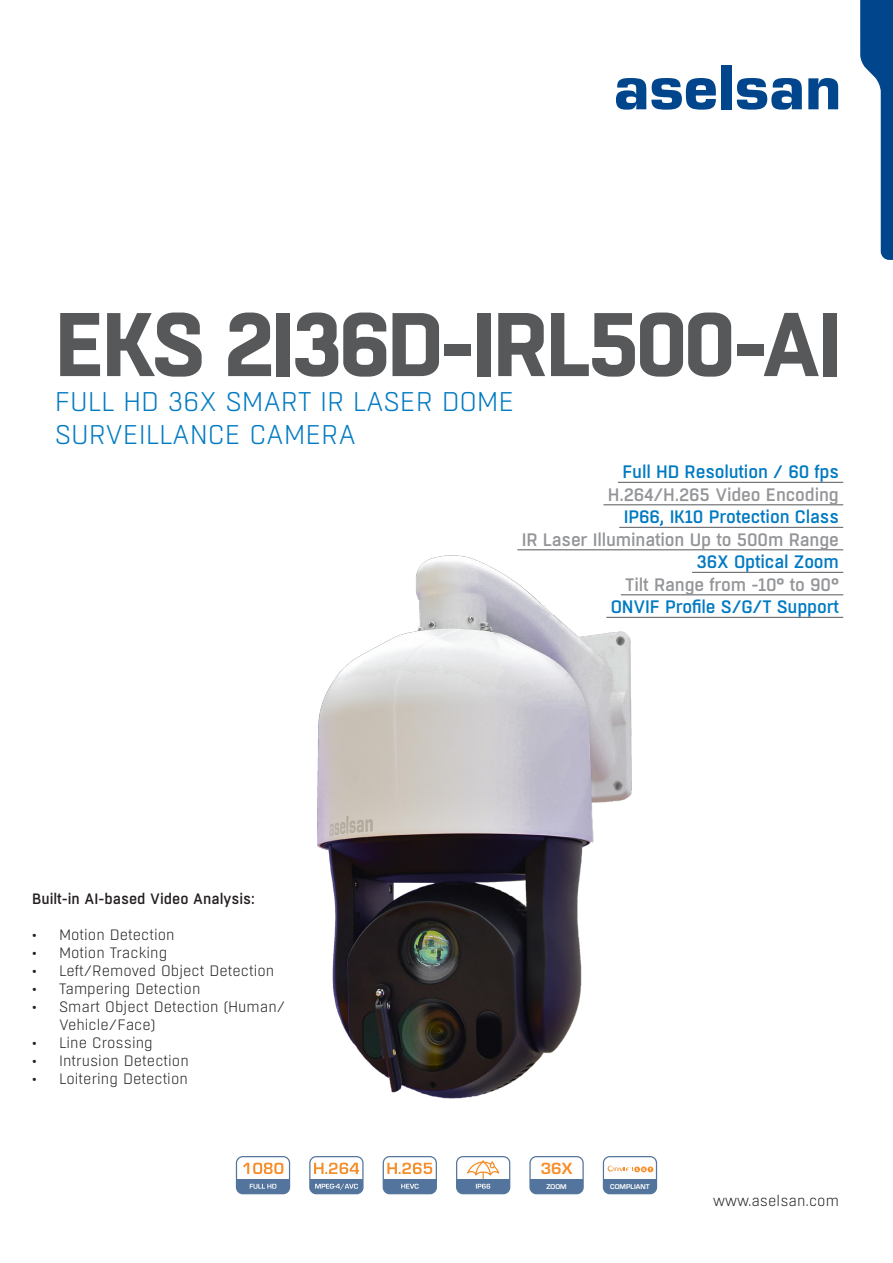
<style>
.page{position:relative;width:893px;height:1263px;background:#fff}
.page>*{position:absolute;margin:0;border:0;box-sizing:border-box;transform-origin:0 0}
.t1{font:700 90px "Boxed";letter-spacing:-.04em;color:#57585a}
.t2{font:300 27px "Boxed";letter-spacing:-.005em;color:#007ac2}
.t3{font:500 18px "Boxed";letter-spacing:-.01em;color:#007ac2}
.t4{font:500 18px "Boxed";letter-spacing:-.01em;color:#939598}
.baslik{font:700 16.8px "Eurostile";color:#f68d28}
.t5{font:300 15px/18px "Boxed";color:#231f20}
.t6{font:500 15px "Boxed";color:#231f20}
.baslik-2{font:700 7.2px "Eurostile";color:#fff}
</style>
<div class="page">
<svg style="left:616px;top:78px;width:100px;height:32px"></svg>
<div style="left:721px;top:65px;width:10px;height:44px;background:#01468c"></div>
<svg style="left:737px;top:78px;width:65px;height:32px"></svg>
<svg style="left:808px;top:78px;width:30px;height:31px"></svg>
<svg style="left:860px;top:0;width:33px;height:260px"></svg>
<img style="left:317px;top:549px;width:344px;height:550px">
<div style="left:236px;top:1179px;width:54px;height:14px;background:#53749c"></div>
<div style="left:236px;top:1156px;width:54px;height:38px;border:1px solid #53749c;border-radius:6px"></div>
<svg style="left:243px;top:1163px;width:40px;height:11px"></svg>
<svg style="left:250px;top:1184px;width:26px;height:5px"></svg>
<div style="left:457px;top:1179px;width:53px;height:14px;background:#53749c"></div>
<div style="left:456px;top:1156px;width:54px;height:38px;border:1px solid #53749c;border-radius:6px"></div>
<svg style="left:467px;top:1160px;width:33px;height:29px"></svg>
<div style="left:310px;top:1179px;width:53px;height:14px;background:#53749c"></div>
<div style="left:309px;top:1156px;width:55px;height:38px;border:1px solid #53749c;border-radius:6px"></div>
<svg style="left:315px;top:1184px;width:43px;height:6px"></svg>
<svg style="left:314px;top:1163px;width:45px;height:11px"></svg>
<div style="left:383px;top:1179px;width:53px;height:14px;background:#53749c"></div>
<div style="left:383px;top:1156px;width:54px;height:38px;border:1px solid #53749c;border-radius:6px"></div>
<svg style="left:401px;top:1184px;width:18px;height:5px"></svg>
<svg style="left:387px;top:1163px;width:45px;height:11px"></svg>
<div style="left:530px;top:1179px;width:53px;height:14px;background:#53749c"></div>
<div style="left:529px;top:1156px;width:55px;height:38px;border:1px solid #53749c;border-radius:6px"></div>
<div style="left:603px;top:1179px;width:53px;height:14px;background:#53749c"></div>
<div style="left:603px;top:1156px;width:54px;height:38px;border:1px solid #53749c;border-radius:6px"></div>
<hr style="left:618px;top:482px;width:225px;height:1px;background:#57585a">
<hr style="left:603px;top:505px;width:240px;height:1px;background:#57585a">
<hr style="left:619px;top:527px;width:224px;height:1px;background:#57585a">
<hr style="left:517px;top:550px;width:326px;height:1px;background:#57585a">
<hr style="left:692px;top:572px;width:151px;height:1px;background:#57585a">
<hr style="left:621px;top:595px;width:222px;height:1px;background:#57585a">
<hr style="left:606px;top:617px;width:237px;height:1px;background:#57585a">
<svg style="left:608px;top:1165px;width:45px;height:7px"></svg>
<p class="t1" style="left:55px;top:284px;width:788px">EKS 2I36D-IRL500-AI</p>
<p class="t2" style="left:55px;top:385px;width:461px">FULL HD 36X SMART IR LASER DOME</p>
<p class="t2" style="left:55px;top:418px;width:303px">SURVEILLANCE CAMERA</p>
<p class="t3" style="left:622px;top:460px;width:218px">Full HD Resolution / 60 fps</p>
<p class="t4" style="left:608px;top:483px;width:233px">H.264/H.265 Video Encoding</p>
<p class="t3" style="left:624px;top:505px;width:217px">IP66, IK10 Protection Class</p>
<p class="t4" style="left:522px;top:528px;width:319px">IR Laser Illumination Up to 500m Range</p>
<p class="t3" style="left:696px;top:550px;width:144px">36X Optical Zoom</p>
<p class="t4" style="left:625px;top:573px;width:215px">Tilt Range from -10° to 90°</p>
<p class="t3" style="left:611px;top:595px;width:230px">ONVIF Profile S/G/T Support</p>
<p class="t6" style="left:32px;top:889px;width:224px">Built-in AI-based Video Analysis:</p>
<p class="t5" style="left:32px;top:926px;width:144px">• Motion Detection</p>
<p class="t5" style="left:32px;top:944px;width:137px">• Motion Tracking</p>
<p class="t5" style="left:32px;top:962px;width:244px">• Left/Removed Object Detection</p>
<p class="t5" style="left:32px;top:980px;width:170px">• Tampering Detection</p>
<p class="t5" style="left:59px;top:998px;width:228px;text-indent:-27px">• Smart Object Detection (Human/<br>Vehicle/Face)</p>
<p class="t5" style="left:32px;top:1034px;width:122px">• Line Crossing</p>
<p class="t5" style="left:32px;top:1052px;width:158px">• Intrusion Detection</p>
<p class="t5" style="left:32px;top:1070px;width:157px">• Loitering Detection</p>
<p class="baslik" style="left:541px;top:1159px;width:33px">36X</p>
<p class="baslik-2" style="left:546px;top:1182px;width:22px">ZOOM</p>
<p class="baslik-2" style="left:610px;top:1182px;width:41px">COMPLIANT</p>
<p class="t5" style="left:713px;top:1191px;width:127px">www.aselsan.com</p>
</div>
